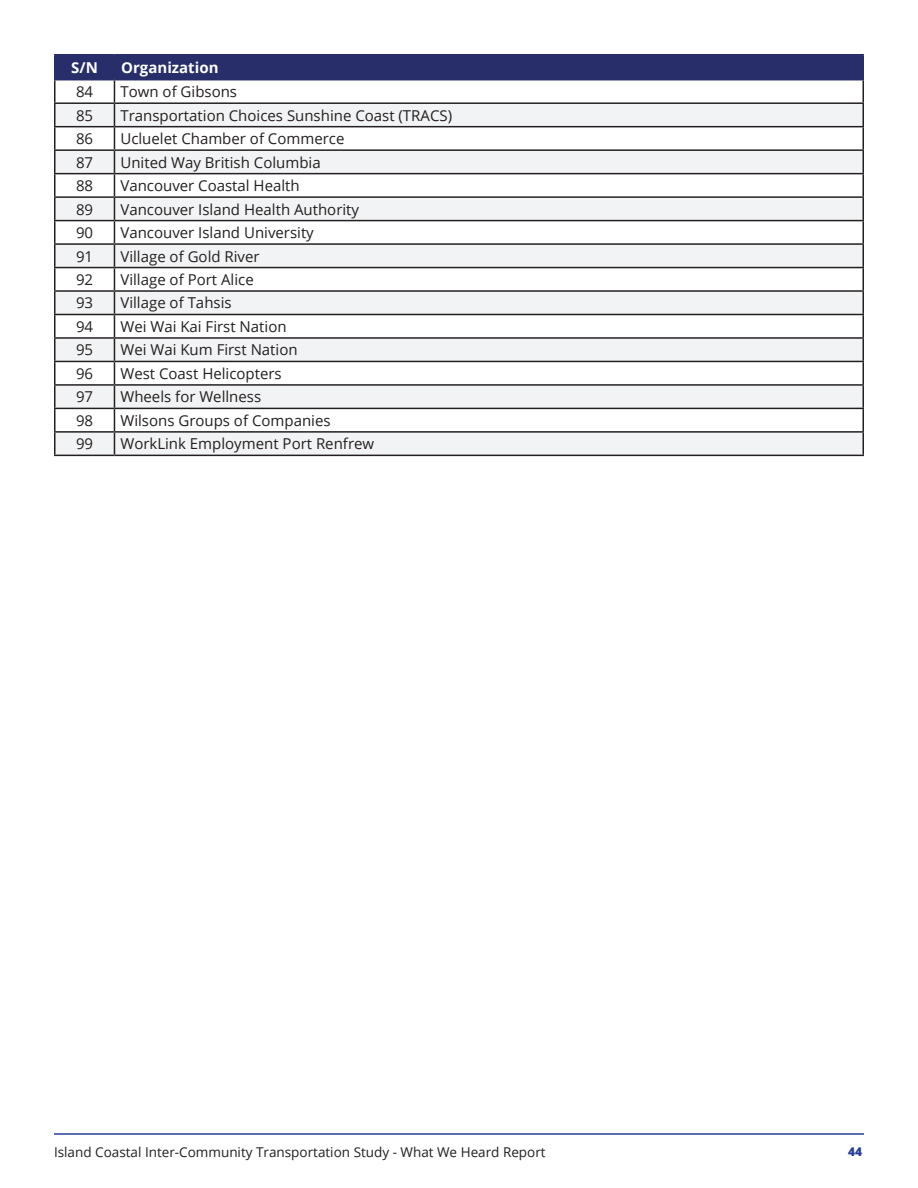
<style>
.page{position:relative;width:918px;height:1188px;background:#fff}
.page>*{position:absolute;margin:0;border:0;box-sizing:border-box;transform-origin:0 0}
.t1{font:15px "Open Sans";color:#231f20}
.t2{font:700 15px "Open Sans";color:#fff}
.t3{font:13.5px "Open Sans";color:#231f20}
.t4{font:800 12px "Open Sans";color:#263d96}
</style>
<div class="page">
<hr style="left:54px;top:1133px;width:810px;height:2px;background:#263d96">
<hr style="left:54px;top:54px;width:60px;height:2px;background:#282e6a">
<hr style="left:54px;top:56px;width:2px;height:23px;background:#282e6a">
<hr style="left:114px;top:54px;width:750px;height:2px;background:#282e6a">
<hr style="left:862px;top:56px;width:2px;height:23px;background:#282e6a">
<hr style="left:54px;top:79px;width:60px;height:1px;background:#282e6a">
<hr style="left:114px;top:79px;width:750px;height:1px;background:#282e6a">
<hr style="left:54px;top:80px;width:2px;height:22px;background:#231f20">
<hr style="left:862px;top:80px;width:2px;height:22px;background:#231f20">
<hr style="left:54px;top:102px;width:60px;height:2px;background:#231f20">
<hr style="left:54px;top:104px;width:2px;height:22px;background:#231f20">
<hr style="left:114px;top:102px;width:750px;height:2px;background:#231f20">
<hr style="left:862px;top:104px;width:2px;height:22px;background:#231f20">
<hr style="left:54px;top:126px;width:60px;height:1px;background:#231f20">
<hr style="left:54px;top:127px;width:2px;height:22px;background:#231f20">
<hr style="left:114px;top:126px;width:750px;height:1px;background:#231f20">
<hr style="left:862px;top:127px;width:2px;height:22px;background:#231f20">
<hr style="left:54px;top:149px;width:60px;height:2px;background:#231f20">
<hr style="left:54px;top:151px;width:2px;height:22px;background:#231f20">
<hr style="left:114px;top:149px;width:750px;height:2px;background:#231f20">
<hr style="left:862px;top:151px;width:2px;height:22px;background:#231f20">
<hr style="left:54px;top:173px;width:60px;height:1px;background:#231f20">
<hr style="left:54px;top:174px;width:2px;height:22px;background:#231f20">
<hr style="left:114px;top:173px;width:750px;height:1px;background:#231f20">
<hr style="left:862px;top:174px;width:2px;height:22px;background:#231f20">
<hr style="left:54px;top:196px;width:60px;height:2px;background:#231f20">
<hr style="left:54px;top:198px;width:2px;height:22px;background:#231f20">
<hr style="left:114px;top:196px;width:750px;height:2px;background:#231f20">
<hr style="left:862px;top:198px;width:2px;height:22px;background:#231f20">
<hr style="left:54px;top:220px;width:60px;height:1px;background:#231f20">
<hr style="left:54px;top:221px;width:2px;height:22px;background:#231f20">
<hr style="left:114px;top:220px;width:750px;height:1px;background:#231f20">
<hr style="left:862px;top:221px;width:2px;height:22px;background:#231f20">
<hr style="left:54px;top:243px;width:60px;height:2px;background:#231f20">
<hr style="left:54px;top:245px;width:2px;height:22px;background:#231f20">
<hr style="left:114px;top:243px;width:750px;height:2px;background:#231f20">
<hr style="left:862px;top:245px;width:2px;height:22px;background:#231f20">
<hr style="left:54px;top:267px;width:60px;height:1px;background:#231f20">
<hr style="left:54px;top:268px;width:2px;height:22px;background:#231f20">
<hr style="left:114px;top:267px;width:750px;height:1px;background:#231f20">
<hr style="left:862px;top:268px;width:2px;height:22px;background:#231f20">
<hr style="left:54px;top:290px;width:60px;height:2px;background:#231f20">
<hr style="left:54px;top:292px;width:2px;height:22px;background:#231f20">
<hr style="left:114px;top:290px;width:750px;height:2px;background:#231f20">
<hr style="left:862px;top:292px;width:2px;height:22px;background:#231f20">
<hr style="left:54px;top:314px;width:60px;height:1px;background:#231f20">
<hr style="left:54px;top:315px;width:2px;height:22px;background:#231f20">
<hr style="left:114px;top:314px;width:750px;height:1px;background:#231f20">
<hr style="left:862px;top:315px;width:2px;height:22px;background:#231f20">
<hr style="left:54px;top:337px;width:60px;height:2px;background:#231f20">
<hr style="left:54px;top:339px;width:2px;height:22px;background:#231f20">
<hr style="left:114px;top:337px;width:750px;height:2px;background:#231f20">
<hr style="left:862px;top:339px;width:2px;height:22px;background:#231f20">
<hr style="left:54px;top:361px;width:60px;height:1px;background:#231f20">
<hr style="left:54px;top:362px;width:2px;height:22px;background:#231f20">
<hr style="left:114px;top:361px;width:750px;height:1px;background:#231f20">
<hr style="left:862px;top:362px;width:2px;height:22px;background:#231f20">
<hr style="left:54px;top:384px;width:60px;height:2px;background:#231f20">
<hr style="left:54px;top:386px;width:2px;height:22px;background:#231f20">
<hr style="left:114px;top:384px;width:750px;height:2px;background:#231f20">
<hr style="left:862px;top:386px;width:2px;height:22px;background:#231f20">
<hr style="left:54px;top:408px;width:60px;height:1px;background:#231f20">
<hr style="left:54px;top:409px;width:2px;height:22px;background:#231f20">
<hr style="left:114px;top:408px;width:750px;height:1px;background:#231f20">
<hr style="left:862px;top:409px;width:2px;height:22px;background:#231f20">
<hr style="left:54px;top:431px;width:60px;height:2px;background:#231f20">
<hr style="left:54px;top:433px;width:2px;height:22px;background:#231f20">
<hr style="left:114px;top:431px;width:750px;height:2px;background:#231f20">
<svg style="left:55px;top:56px;width:808px;height:399px"></svg>
<hr style="left:862px;top:433px;width:2px;height:22px;background:#231f20">
<hr style="left:54px;top:455px;width:60px;height:1px;background:#231f20">
<hr style="left:114px;top:455px;width:750px;height:1px;background:#231f20">
<p class="t2" style="left:71px;top:57px;width:28px">S/N</p>
<p class="t2" style="left:121px;top:57px;width:99px">Organization</p>
<p class="t1" style="left:76px;top:81px;width:19px">84</p>
<p class="t1" style="left:120px;top:81px;width:118px">Town of Gibsons</p>
<p class="t1" style="left:76px;top:105px;width:19px">85</p>
<p class="t1" style="left:120px;top:105px;width:333px">Transportation Choices Sunshine Coast (TRACS)</p>
<p class="t1" style="left:76px;top:128px;width:19px">86</p>
<p class="t1" style="left:120px;top:128px;width:226px">Ucluelet Chamber of Commerce</p>
<p class="t1" style="left:76px;top:152px;width:19px">87</p>
<p class="t1" style="left:120px;top:152px;width:202px">United Way British Columbia</p>
<p class="t1" style="left:76px;top:175px;width:19px">88</p>
<p class="t1" style="left:120px;top:175px;width:181px">Vancouver Coastal Health</p>
<p class="t1" style="left:76px;top:199px;width:19px">89</p>
<p class="t1" style="left:120px;top:199px;width:240px">Vancouver Island Health Authority</p>
<p class="t1" style="left:76px;top:222px;width:19px">90</p>
<p class="t1" style="left:120px;top:222px;width:195px">Vancouver Island University</p>
<p class="t1" style="left:76px;top:246px;width:19px">91</p>
<p class="t1" style="left:120px;top:246px;width:141px">Village of Gold River</p>
<p class="t1" style="left:76px;top:269px;width:19px">92</p>
<p class="t1" style="left:120px;top:269px;width:135px">Village of Port Alice</p>
<p class="t1" style="left:76px;top:293px;width:19px">93</p>
<p class="t1" style="left:120px;top:293px;width:113px">Village of Tahsis</p>
<p class="t1" style="left:76px;top:316px;width:19px">94</p>
<p class="t1" style="left:120px;top:316px;width:168px">Wei Wai Kai First Nation</p>
<p class="t1" style="left:76px;top:340px;width:19px">95</p>
<p class="t1" style="left:120px;top:340px;width:179px">Wei Wai Kum First Nation</p>
<p class="t1" style="left:76px;top:363px;width:19px">96</p>
<p class="t1" style="left:120px;top:363px;width:163px">West Coast Helicopters</p>
<p class="t1" style="left:76px;top:387px;width:19px">97</p>
<p class="t1" style="left:120px;top:387px;width:142px">Wheels for Wellness</p>
<p class="t1" style="left:76px;top:410px;width:19px">98</p>
<p class="t1" style="left:120px;top:410px;width:212px">Wilsons Groups of Companies</p>
<p class="t1" style="left:76px;top:434px;width:19px">99</p>
<p class="t1" style="left:120px;top:434px;width:255px">WorkLink Employment Port Renfrew</p>
<p class="t3" style="left:54px;top:1143px;width:493px">Island Coastal Inter-Community Transportation Study - What We Heard Report</p>
<p class="t4" style="left:848px;top:1142px;width:16px">44</p>
</div>
